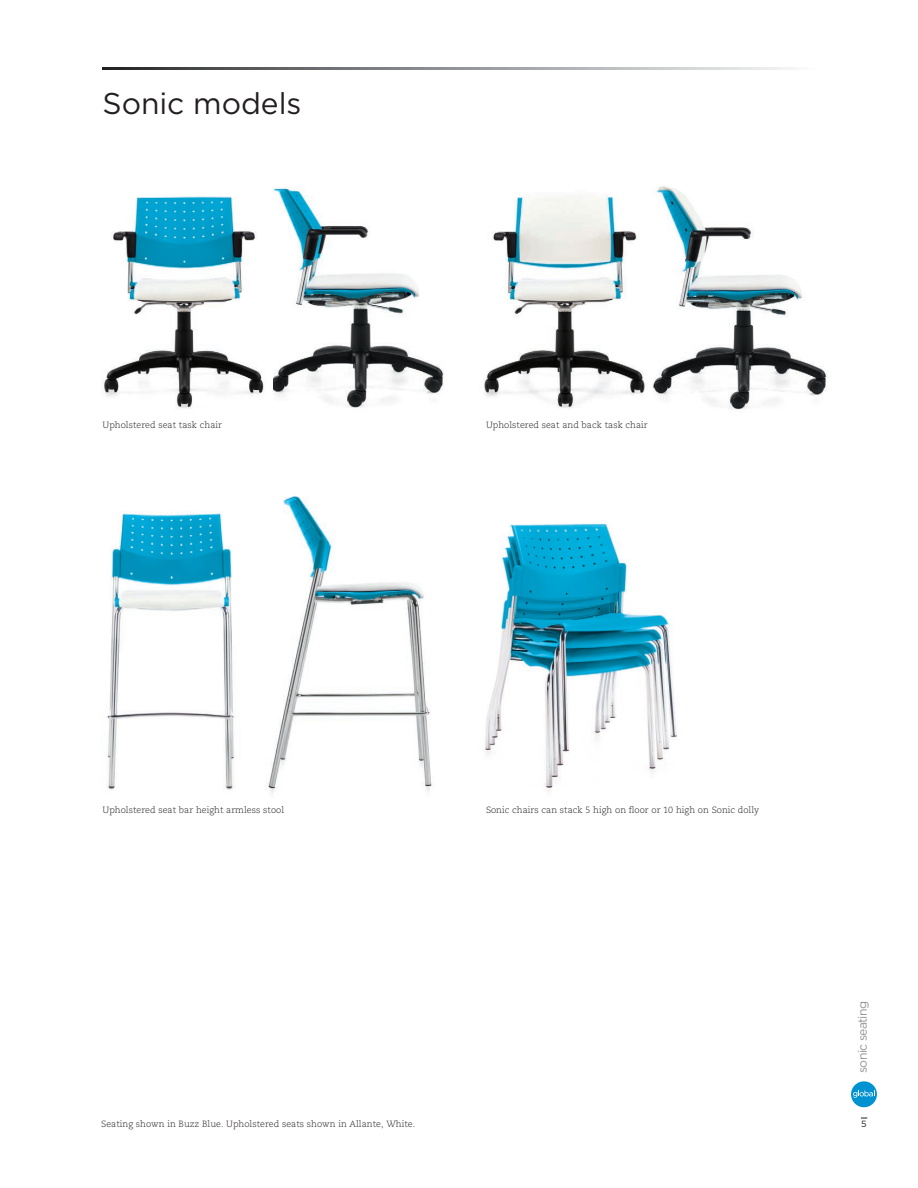
<style>
.page{position:relative;width:918px;height:1188px;background:#fff}
.page>*{position:absolute;margin:0;border:0;box-sizing:border-box;transform-origin:0 0}
.t1{font:30px "Gotham";color:#231f20}
.t2{font:12.3px "Gotham";letter-spacing:-.05em;color:#939598}
.t3{font:300 9px "Caecilia LT Std";color:#231f20}
.t4{font:9px "Gotham";color:#231f20}
</style>
<div class="page">
<img style="left:102px;top:196px;width:162px;height:213px">
<img style="left:273px;top:187px;width:171px;height:221px">
<img style="left:484px;top:195px;width:164px;height:213px">
<img style="left:653px;top:186px;width:174px;height:224px">
<img style="left:483px;top:523px;width:195px;height:268px">
<img style="left:107px;top:513px;width:128px;height:277px">
<img style="left:266px;top:496px;width:166px;height:297px">
<div style="left:851px;top:1081px;width:26px;height:26px;background:#0092d1;border-radius:50%"></div>
<svg style="left:853px;top:1090px;width:22px;height:8px"></svg>
<svg style="left:103px;top:68px;width:688px;height:1px"></svg>
<h1 class="t1" style="left:103px;top:84px;width:200px">Sonic models</h1>
<p class="t3" style="left:103px;top:420px;width:121px">Upholstered seat task chair</p>
<p class="t3" style="left:486px;top:420px;width:163px">Upholstered seat and back task chair</p>
<p class="t3" style="left:103px;top:805px;width:183px">Upholstered seat bar height armless stool</p>
<p class="t3" style="left:486px;top:805px;width:275px">Sonic chairs can stack 5 high on floor or 10 high on Sonic dolly</p>
<p class="t3" style="left:101px;top:1119px;width:316px">Seating shown in Buzz Blue. Upholstered seats shown in Allante, White.</p>
<h2 class="t2" style="left:854px;top:1073px;width:74px;rotate:-90deg">sonic seating</h2>
<p class="t4" style="left:861px;top:1119px;width:7px">5</p>
</div>
